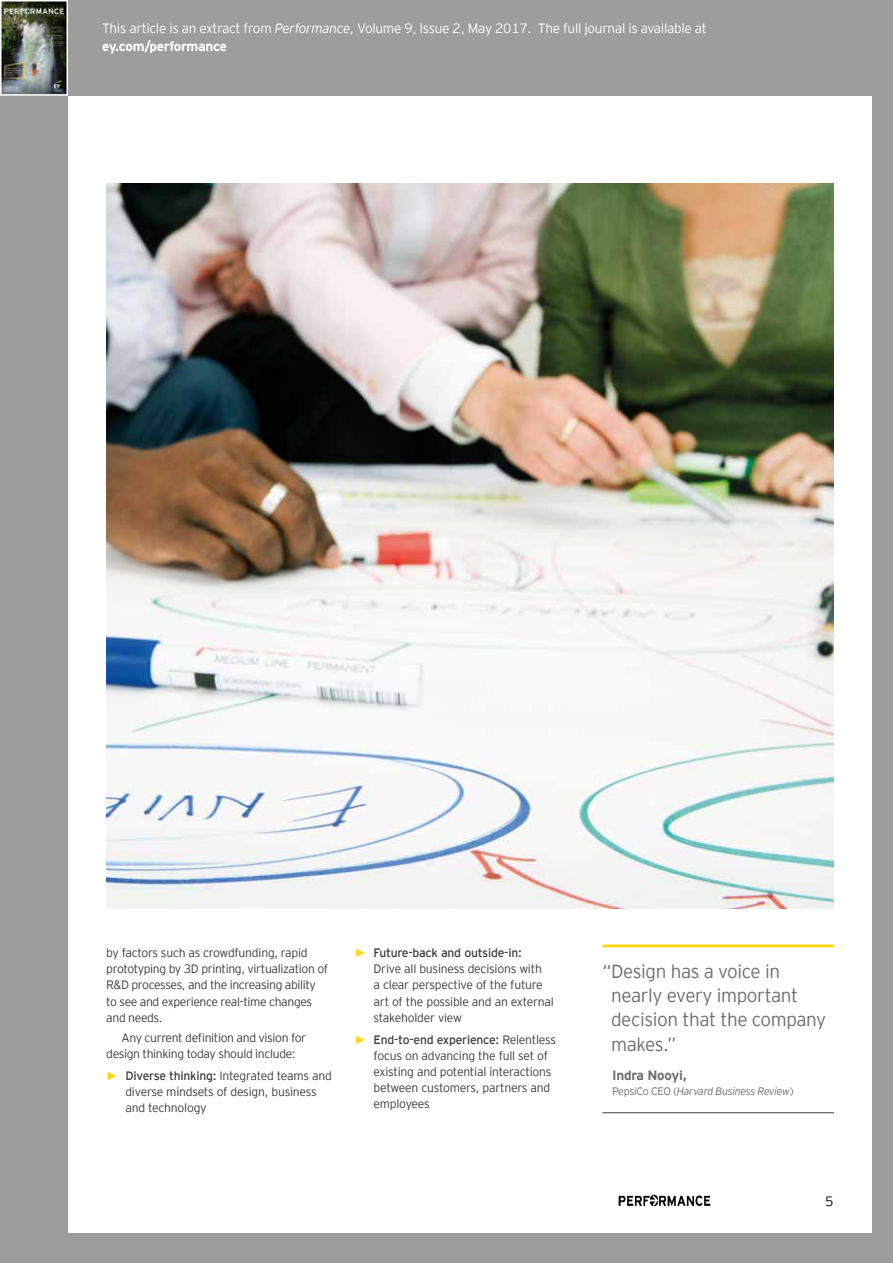
<style>
.page{position:relative;width:893px;height:1263px;background:#9d9d9c}
.page>*{position:absolute;margin:0;border:0;box-sizing:border-box;transform-origin:0 0}
.t1{font:300 18.9px/24.3px "EY Interstate";letter-spacing:-.02em;color:#706f6f}
.t2{font:300 13.5px/18px "EY Interstate";letter-spacing:-.02em;color:#fff}
.t3{font:700 13.5px "EY Interstate";letter-spacing:-.02em;color:#706f6f}
.t4{font:300 13.5px "EY Interstate";color:#000}
.t5{font:300 12.15px/16.2px "EY Interstate";letter-spacing:-.03em;color:#3c3c3b}
.t6{font:italic 300 10.8px "EY Interstate";letter-spacing:-.03em;color:#706f6f}
.s1{font-style:italic}
.s2{font-weight:700}
.s3{font-family:"Arial";font-weight:400;color:#ffd817}
.s4{font-weight:400}
.s5{font-style:normal}
</style>
<div class="page">
<img style="left:0;top:0;width:68px;height:96px">
<div style="left:68px;top:96px;width:804px;height:1136px;background:#fff"></div>
<img style="left:618px;top:1195px;width:93px;height:10px">
<hr style="left:603px;top:944px;width:231px;height:3px;background:#ffd500">
<hr style="left:603px;top:1112px;width:231px;height:1px;background:#706f6f">
<img style="left:106px;top:184px;width:727px;height:725px">
<p class="t2" style="left:102px;top:19px;width:606px">This article is an extract from <span class="s1">Performance</span>, Volume 9, Issue 2, May 2017. The full journal is available at <span class="s2">ey.com/performance</span></p>
<p class="t5" style="left:106px;top:944px;width:223px">by factors such as crowdfunding, rapid prototyping by 3D printing, virtualization of R&amp;D processes, and the increasing ability to see and experience real-time changes and needs.</p>
<p class="t5" style="left:106px;top:1029px;width:201px;text-indent:15px">Any current definition and vision for design thinking today should include:</p>
<p class="t5" style="left:125px;top:1067px;width:208px;text-indent:-19px"><span class="s3">►</span> <span class="s4">Diverse thinking:</span> Integrated teams and diverse mindsets of design, business and technology</p>
<p class="t5" style="left:374px;top:944px;width:182px;text-indent:-19px"><span class="s3">►</span> <span class="s4">Future-back and outside-in:<br></span>Drive all business decisions with<br>a clear perspective of the future art of the possible and an external stakeholder view</p>
<p class="t5" style="left:374px;top:1030px;width:184px;text-indent:-19px"><span class="s3">►</span> <span class="s4">End-to-end experience:</span> Relentless focus on advancing the full set of existing and potential interactions between customers, partners and employees</p>
<h1 class="t1" style="left:611px;top:958px;width:217px;text-indent:-8px">“Design has a voice in nearly every important decision that the company makes.”</h1>
<p class="t3" style="left:612px;top:1065px;width:76px">Indra Nooyi,</p>
<p class="t6" style="left:612px;top:1083px;width:183px"><span class="s5">PepsiCo CEO (</span>Harvard Business Review<span class="s5">)</span></p>
<p class="t4" style="left:825px;top:1191px;width:10px">5</p>
</div>
